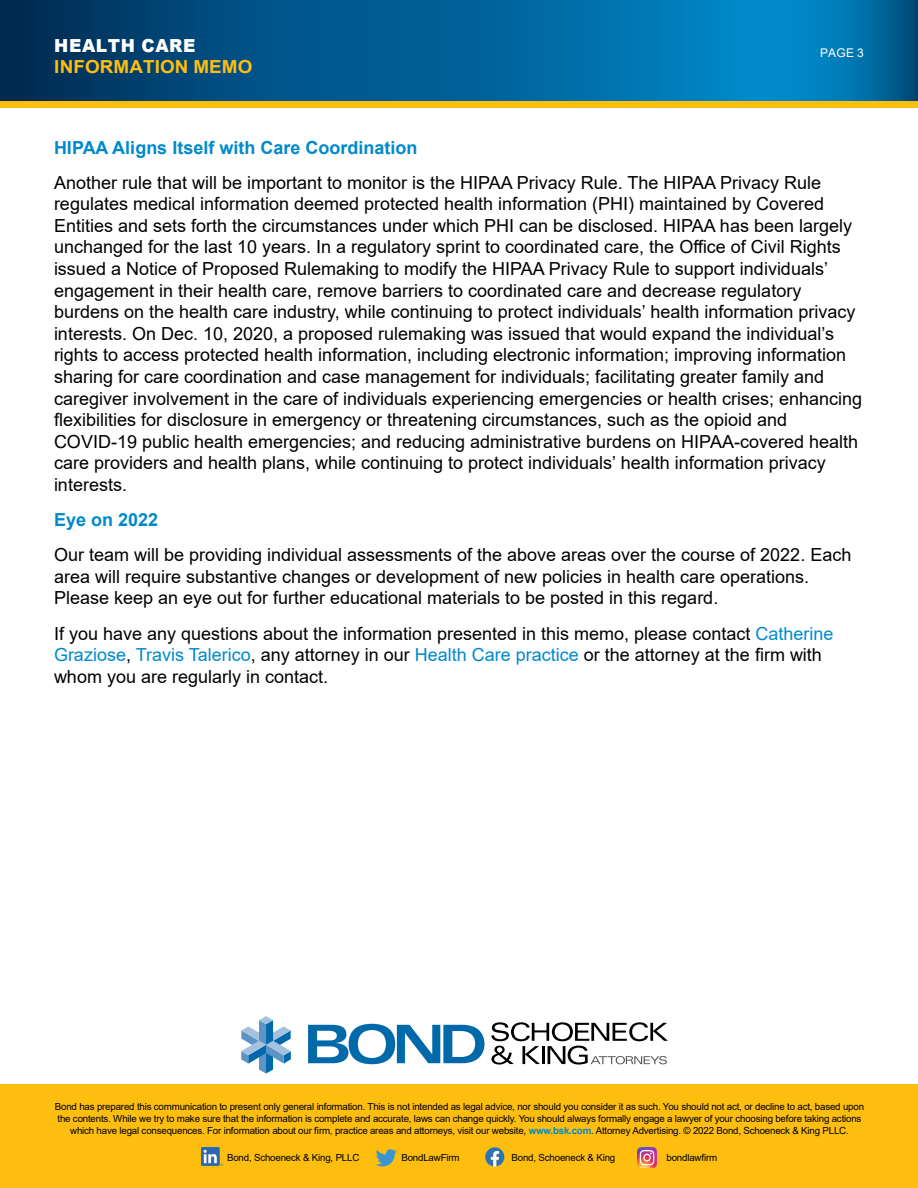
<style>
.page{position:relative;width:918px;height:1188px;background:#fff}
.page>*{position:absolute;margin:0;border:0;box-sizing:border-box;transform-origin:0 0}
.t1{font:18px/21.6px "Arial";color:#000}
.t2{font:700 18px "Arial";color:#0089cc}
.t3{font:700 18px "Arial";letter-spacing:.005em;color:#febe10;scale:1.05 1}
.t4{font:900 18px "Arial";letter-spacing:.035em;color:#fff;scale:.95 1}
.t5{font:12px "Arial";color:#fff}
.t6{font:9.75px/11.7px "Arial";letter-spacing:-.02em;color:#000;text-align:center}
.s1{color:#0089cc}
.s2{font-weight:700;color:#0089cc}
</style>
<div class="page">
<div style="left:0;top:1084px;width:918px;height:104px;background:#febe10"></div>
<svg style="left:241px;top:1016px;width:50px;height:58px"></svg>
<svg style="left:308px;top:1024px;width:176px;height:40px"></svg>
<svg style="left:491px;top:1022px;width:177px;height:43px"></svg>
<svg style="left:376px;top:1149px;width:21px;height:18px"></svg>
<svg style="left:485px;top:1147px;width:19px;height:19px"></svg>
<img style="left:637px;top:1148px;width:20px;height:19px">
<img style="left:201px;top:1148px;width:22px;height:18px">
<div style="left:0;top:54px;width:918px;height:54px;background:#febe10"></div>
<svg style="left:0;top:0;width:918px;height:101px;background:#005f96"></svg>
<p class="t4" style="left:54px;top:32px;width:150px">HEALTH CARE</p>
<p class="t3" style="left:54px;top:54px;width:190px">INFORMATION MEMO</p>
<p class="t5" style="left:820px;top:45px;width:45px">PAGE 3</p>
<p class="t2" style="left:54px;top:134px;width:365px">HIPAA Aligns Itself with Care Coordination</p>
<p class="t1" style="left:54px;top:171px;width:810px">Another rule that will be important to monitor is the HIPAA Privacy Rule. The HIPAA Privacy Rule regulates medical information deemed protected health information (PHI) maintained by Covered Entities and sets forth the circumstances under which PHI can be disclosed. HIPAA has been largely unchanged for the last 10 years. In a regulatory sprint to coordinated care, the Office of Civil Rights issued a Notice of Proposed Rulemaking to modify the HIPAA Privacy Rule to support individuals’ engagement in their health care, remove barriers to coordinated care and decrease regulatory burdens on the health care industry, while continuing to protect individuals’ health information privacy interests. On Dec. 10, 2020, a proposed rulemaking was issued that would expand the individual’s rights to access protected health information, including electronic information; improving information sharing for care coordination and case management for individuals; facilitating greater family and caregiver involvement in the care of individuals experiencing emergencies or health crises; enhancing flexibilities for disclosure in emergency or threatening circumstances, such as the opioid and COVID-19 public health emergencies; and reducing administrative burdens on HIPAA-covered health care providers and health plans, while continuing to protect individuals’ health information privacy interests.</p>
<p class="t2" style="left:54px;top:507px;width:106px">Eye on 2022</p>
<p class="t1" style="left:54px;top:544px;width:799px">Our team will be providing individual assessments of the above areas over the course of 2022. Each area will require substantive changes or development of new policies in health care operations.<br>Please keep an eye out for further educational materials to be posted in this regard.</p>
<p class="t1" style="left:54px;top:622px;width:781px">If you have any questions about the information presented in this memo, please contact <span class="s1">Catherine<br>Graziose</span>, <span class="s1">Travis Talerico</span>, any attorney in our <span class="s1">Health Care practice</span> or the attorney at the firm with whom you are regularly in contact.</p>
<p class="t6" style="left:55px;top:1101px;width:811px">Bond has prepared this communication to present only general information. This is not intended as legal advice, nor should you consider it as such. You should not act, or decline to act, based upon the contents. While we try to make sure that the information is complete and accurate, laws can change quickly. You should always formally engage a lawyer of your choosing before taking actions which have legal consequences. For information about our firm, practice areas and attorneys, visit our website, <span class="s2">www.bsk.com</span>. Attorney Advertising. © 2022 Bond, Schoeneck &amp; King PLLC.</p>
<p class="t6" style="left:227px;top:1152px;width:134px">Bond, Schoeneck &amp; King, PLLC</p>
<p class="t6" style="left:401px;top:1152px;width:60px">BondLawFirm</p>
<p class="t6" style="left:512px;top:1152px;width:105px">Bond, Schoeneck &amp; King</p>
<p class="t6" style="left:666px;top:1152px;width:52px">bondlawfirm</p>
</div>
